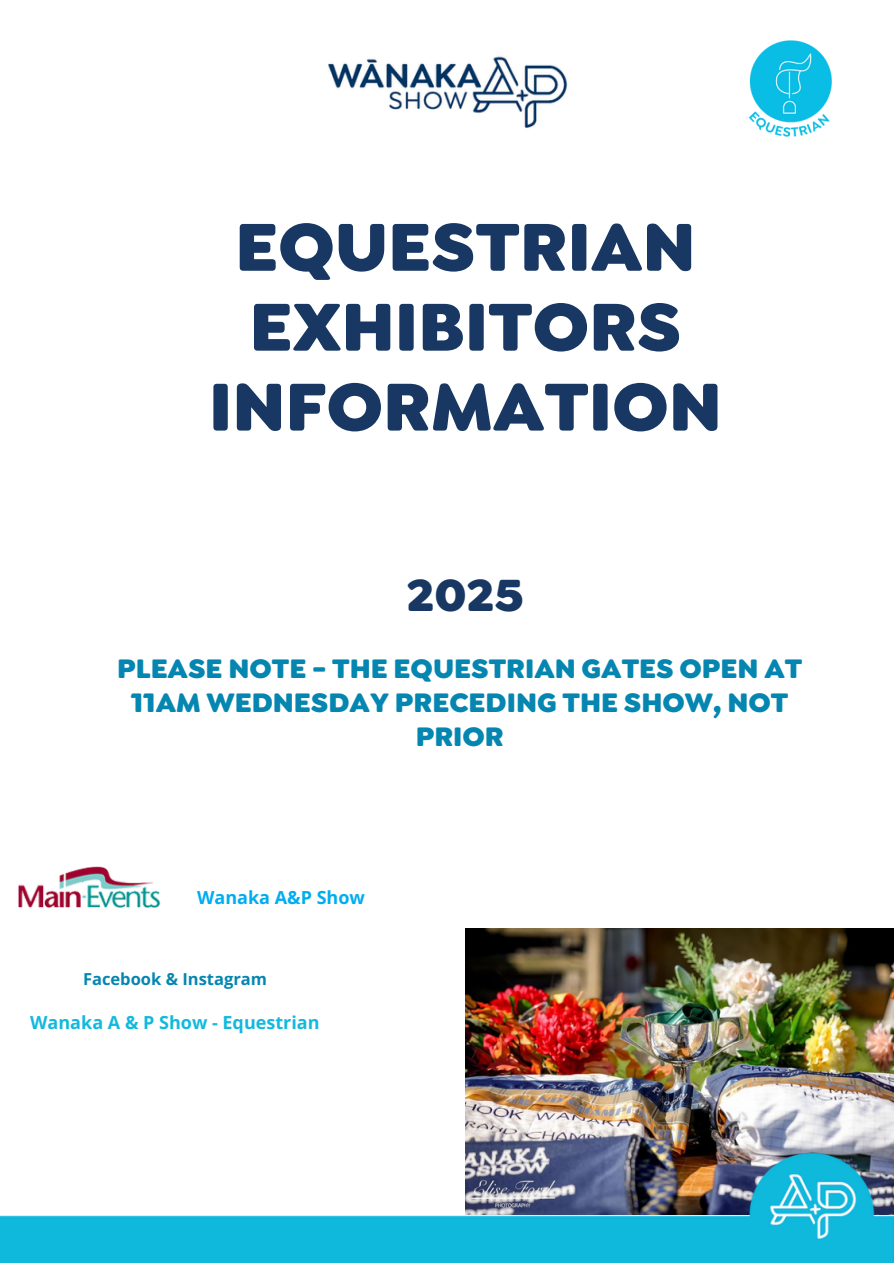
<style>
.page{position:relative;width:894px;height:1264px;background:#fff}
.page>*{position:absolute;margin:0;border:0;box-sizing:border-box;transform-origin:0 0}
.t1{font:900 72px/79.8px "Goldplay";color:#183863;text-align:center}
.t2{font:900 48px "Goldplay";color:#183863}
.t3{font:900 28.5px/33.8px "Goldplay";color:#0586b0;text-align:center}
.t4{font:700 18px "Open Sans";color:#12b9de}
.t5{font:700 18px "Open Sans";color:#00adef}
.t6{font:700 16.5px "Open Sans";color:#0586b0}
</style>
<div class="page">
<img style="left:328px;top:56px;width:240px;height:72px">
<img style="left:465px;top:928px;width:428px;height:207px">
<img style="left:0;top:1135px;width:893px;height:127px">
<img style="left:18px;top:866px;width:143px;height:42px">
<img style="left:748px;top:40px;width:84px;height:97px">
<h3 class="t1" style="left:209px;top:206px;width:514px">EQUESTRIAN<br>EXHIBITORS<br>INFORMATION</h3>
<p class="t2" style="left:407px;top:563px;width:118px">2025</p>
<p class="t3" style="left:117px;top:651px;width:686px">PLEASE NOTE - THE EQUESTRIAN GATES OPEN AT<br>11AM WEDNESDAY PRECEDING THE SHOW, NOT<br>PRIOR</p>
<p class="t5" style="left:197px;top:885px;width:169px">Wanaka A&amp;P Show</p>
<p class="t6" style="left:83px;top:967px;width:185px">Facebook &amp; Instagram</p>
<p class="t4" style="left:30px;top:1009px;width:291px">Wanaka A &amp; P Show - Equestrian</p>
</div>
